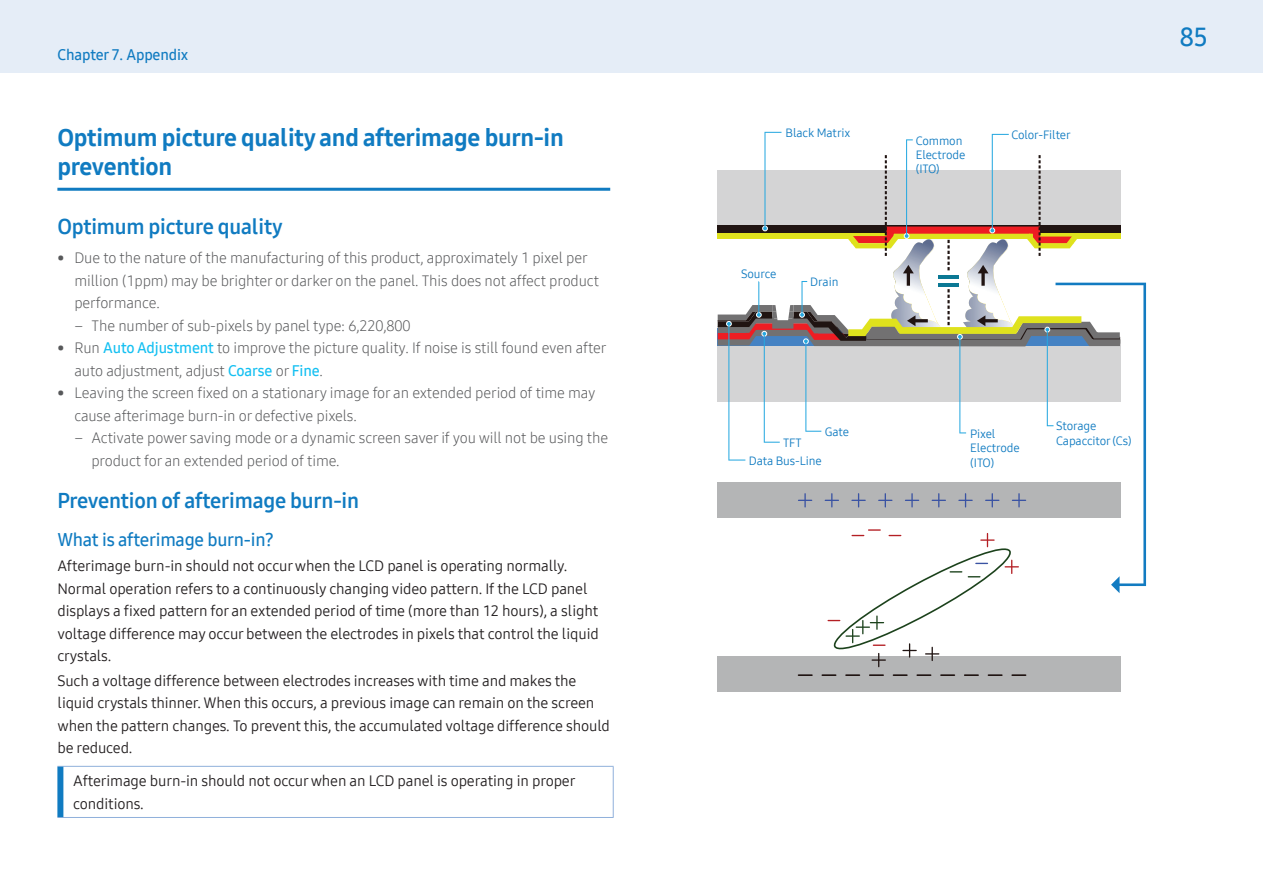
<style>
.page{position:relative;width:1263px;height:893px;background:#fff}
.page>*{position:absolute;margin:0;border:0;box-sizing:border-box;transform-origin:0 0}
.t1{font:25.5px "Samsung One UI 600";color:#107bc1}
.t2{font:24px/28.8px "Samsung One UI 800";letter-spacing:-.01em;color:#107bc1}
.t3{font:21px "Samsung One UI 700";letter-spacing:-.01em;color:#107bc1}
.t4{font:18px "Samsung One UI 600";letter-spacing:-.015em;color:#107bc1}
.t5{font:15px/22.5px "Samsung One UI 400";letter-spacing:-.01em;color:#231f20}
.t6{font:15px/22.5px "Samsung One UI 300";letter-spacing:-.01em;color:#57585a}
.t7{font:15px "Samsung One UI 600";letter-spacing:-.01em;color:#107bc1}
.t8{font:12px/14.4px "Samsung One UI 400";letter-spacing:-.01em;color:#107bc1}
.s1{font-family:"Samsung One UI 600";color:#15c0f2}
</style>
<div class="page">
<div style="left:0;top:0;width:1263px;height:72px;background:#e5edf7"></div>
<hr style="left:57px;top:188px;width:553px;height:3px;background:#107bc1">
<hr style="left:57px;top:766px;width:557px;height:1px;background:#8fb0db">
<hr style="left:613px;top:767px;width:1px;height:50px;background:#8fb0db">
<hr style="left:57px;top:817px;width:557px;height:1px;background:#8fb0db">
<div style="left:57px;top:767px;width:6px;height:50px;background:#107bc1"></div>
<div style="left:718px;top:656px;width:403px;height:36px;background:#b4b5b6"></div>
<svg style="left:798px;top:674px;width:14px;height:2px"></svg>
<svg style="left:822px;top:674px;width:14px;height:2px"></svg>
<svg style="left:846px;top:674px;width:13px;height:2px"></svg>
<svg style="left:870px;top:674px;width:13px;height:2px"></svg>
<svg style="left:893px;top:674px;width:14px;height:2px"></svg>
<svg style="left:917px;top:674px;width:14px;height:2px"></svg>
<svg style="left:941px;top:674px;width:13px;height:2px"></svg>
<svg style="left:965px;top:674px;width:13px;height:2px"></svg>
<svg style="left:988px;top:674px;width:14px;height:2px"></svg>
<svg style="left:1012px;top:674px;width:13px;height:2px"></svg>
<svg style="left:717px;top:132px;width:429px;height:535px"></svg>
<p class="t7" style="left:57px;top:44px;width:132px">Chapter 7. Appendix</p>
<h2 class="t2" style="left:57px;top:123px;width:508px">Optimum picture quality and afterimage burn-in prevention</h2>
<h3 class="t3" style="left:57px;top:213px;width:227px">Optimum picture quality</h3>
<p class="t6" style="left:74px;top:246px;width:526px;text-indent:-17px">• Due to the nature of the manufacturing of this product, approximately 1 pixel per million (1ppm) may be brighter or darker on the panel. This does not affect product performance.<br>‒ The number of sub-pixels by panel type: 6,220,800</p>
<p class="t6" style="left:74px;top:336px;width:534px;text-indent:-17px">• Run <span class="s1">Auto Adjustment</span> to improve the picture quality. If noise is still found even after auto adjustment, adjust <span class="s1">Coarse</span> or <span class="s1">Fine</span>.</p>
<p class="t6" style="left:57px;top:381px;width:540px">• Leaving the screen fixed on a stationary image for an extended period of time may</p>
<p class="t6" style="left:74px;top:404px;width:284px">cause afterimage burn-in or defective pixels.</p>
<p class="t6" style="left:74px;top:426px;width:535px">‒ Activate power saving mode or a dynamic screen saver if you will not be using the</p>
<p class="t6" style="left:91px;top:449px;width:250px">product for an extended period of time.</p>
<h3 class="t3" style="left:57px;top:486px;width:303px">Prevention of afterimage burn-in</h3>
<p class="t4" style="left:57px;top:528px;width:218px">What is afterimage burn-in?</p>
<p class="t5" style="left:57px;top:554px;width:543px">Afterimage burn-in should not occur when the LCD panel is operating normally.<br>Normal operation refers to a continuously changing video pattern. If the LCD panel displays a fixed pattern for an extended period of time (more than 12 hours), a slight voltage difference may occur between the electrodes in pixels that control the liquid crystals.</p>
<p class="t5" style="left:57px;top:669px;width:554px">Such a voltage difference between electrodes increases with time and makes the liquid crystals thinner. When this occurs, a previous image can remain on the screen when the pattern changes. To prevent this, the accumulated voltage difference should be reduced.</p>
<p class="t5" style="left:73px;top:770px;width:504px">Afterimage burn-in should not occur when an LCD panel is operating in proper conditions.</p>
<p class="t8" style="left:786px;top:125px;width:66px">Black Matrix</p>
<p class="t8" style="left:741px;top:266px;width:37px">Source</p>
<p class="t8" style="left:810px;top:275px;width:30px">Drain</p>
<p class="t8" style="left:916px;top:133px;width:51px">Common<br>Electrode (ITO)</p>
<p class="t8" style="left:1011px;top:128px;width:61px">Color-Filter</p>
<h1 class="t1" style="left:1180px;top:20px;width:29px">85</h1>
<p class="t8" style="left:749px;top:434px;width:74px;line-height:17.7px;text-indent:34px">TFT<br>Data Bus-Line</p>
<p class="t8" style="left:970px;top:426px;width:51px">Pixel<br>Electrode (ITO)</p>
<p class="t8" style="left:1056px;top:419px;width:77px">Storage<br>Capaccitor (Cs)</p>
<p class="t8" style="left:825px;top:424px;width:26px">Gate</p>
</div>
